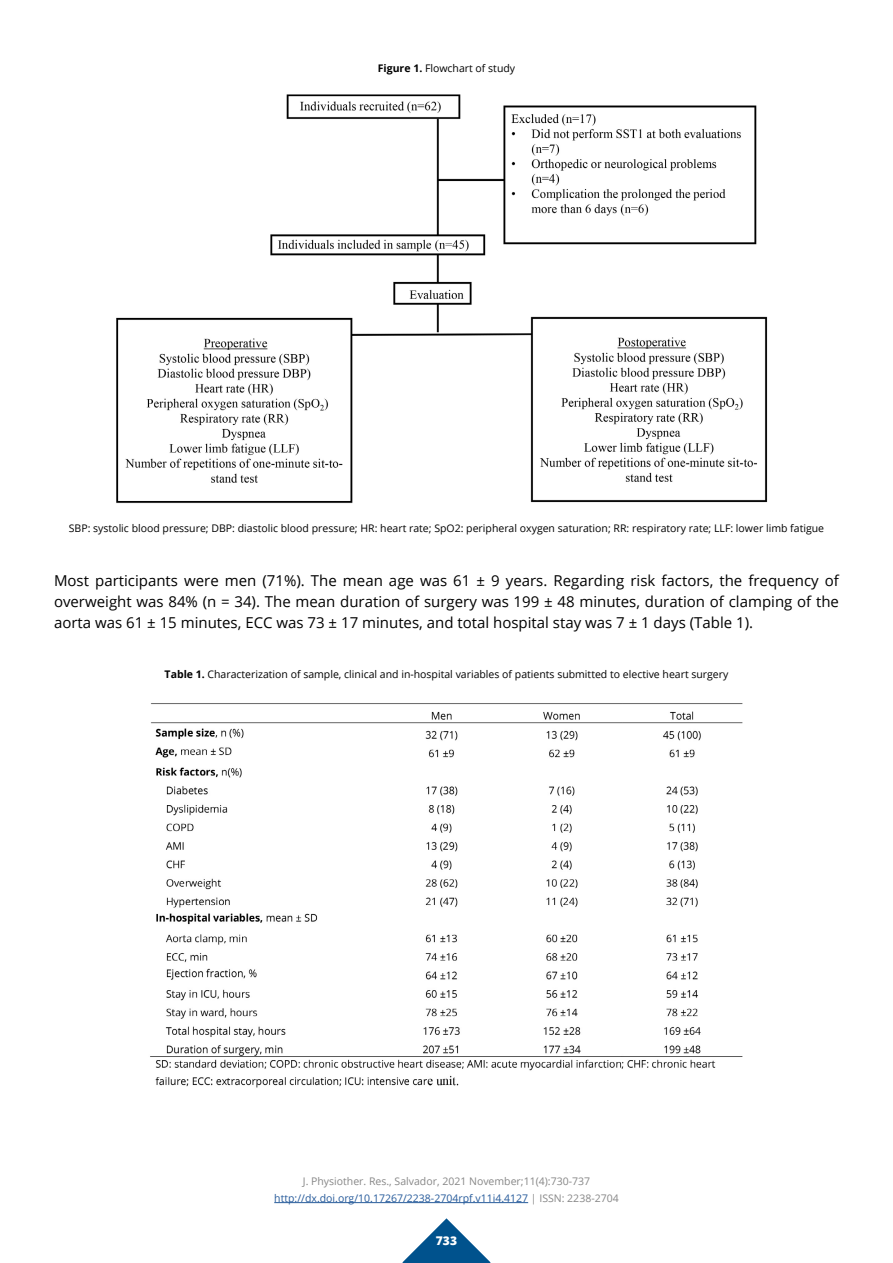
<style>
.page{position:relative;width:893px;height:1263px;background:#fff}
.page>*{position:absolute;margin:0;border:0;box-sizing:border-box;transform-origin:0 0}
.t1{font:15px/21px "Open Sans";color:#000;text-align:justify}
.t2{font:800 12px "Open Sans";color:#fff}
.t3{font:10.5px "Open Sans";color:#000}
.t4{font:10.5px/16.5px "Open Sans";color:#878787;text-align:center}
.s1{font-weight:700}
.s2{color:#275b9b}
</style>
<div class="page">
<svg style="left:402px;top:1218px;width:89px;height:45px"></svg>
<hr style="left:274px;top:1202px;width:254px;height:1px;background:#275b9b">
<img style="left:116px;top:94px;width:652px;height:410px">
<img style="left:150px;top:703px;width:593px;height:385px">
<p class="t3" style="left:378px;top:61px;width:139px"><span class="s1">Figure 1.</span> Flowchart of study</p>
<p class="t3" style="left:69px;top:521px;width:757px">SBP: systolic blood pressure; DBP: diastolic blood pressure; HR: heart rate; SpO2: peripheral oxygen saturation; RR: respiratory rate; LLF: lower limb fatigue</p>
<p class="t1" style="left:54px;top:570px;width:786px">Most participants were men (71%). The mean age was 61 ± 9 years. Regarding risk factors, the frequency of overweight was 84% (n = 34). The mean duration of surgery was 199 ± 48 minutes, duration of clamping of the aorta was 61 ± 15 minutes, ECC was 73 ± 17 minutes, and total hospital stay was 7 ± 1 days (Table 1).</p>
<p class="t3" style="left:165px;top:667px;width:565px"><span class="s1">Table 1.</span> Characterization of sample, clinical and in-hospital variables of patients submitted to elective heart surgery</p>
<p class="t4" style="left:274px;top:1173px;width:346px">J. Physiother. Res., Salvador, 2021 November;11(4):730-737 <span class="s2">http://dx.doi.org/10.17267/2238-2704rpf.v11i4.4127</span> | ISSN: 2238-2704</p>
<p class="t2" style="left:436px;top:1232px;width:23px">733</p>
</div>
